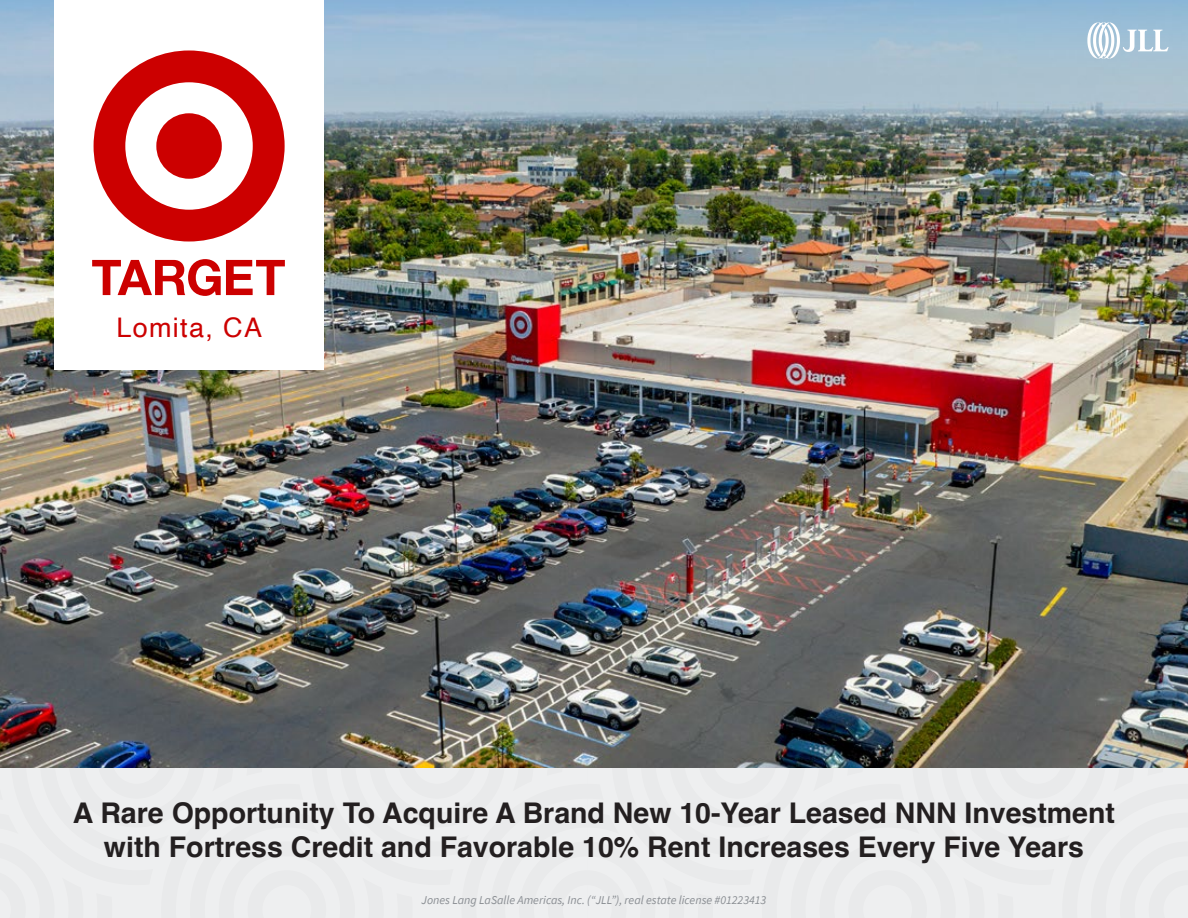
<style>
.page{position:relative;width:1188px;height:918px;background:#fff}
.page>*{position:absolute;margin:0;border:0;box-sizing:border-box;transform-origin:0 0}
.t1{font:700 28.5px/34.2px "Helvetica";color:#231f20;text-align:center}
.t2{font:27px "Helvetica";letter-spacing:.05em;color:#c00}
.t3{font:italic 12px "Source Sans Pro";color:#8a8e93}
</style>
<div class="page">
<img style="left:0;top:0;width:1188px;height:769px">
<div style="left:587px;top:769px;width:601px;height:149px;background:#eeeff0"></div>
<div style="left:0;top:769px;width:587px;height:149px;background:#eeeff0"></div>
<div style="left:384px;top:769px;width:106px;height:44px;background:#ecedee"></div>
<div style="left:234px;top:856px;width:106px;height:62px;background:#eeeff0"></div>
<div style="left:83px;top:769px;width:107px;height:44px;background:#ececed"></div>
<div style="left:0;top:856px;width:40px;height:62px;background:#ececed"></div>
<div style="left:985px;top:769px;width:106px;height:44px;background:#eceded"></div>
<div style="left:1135px;top:856px;width:53px;height:62px;background:#eeeff0"></div>
<div style="left:834px;top:856px;width:107px;height:62px;background:#eeeff0"></div>
<div style="left:684px;top:769px;width:107px;height:44px;background:#ececed"></div>
<div style="left:534px;top:856px;width:107px;height:62px;background:#eeeff0"></div>
<div style="left:54px;top:0;width:270px;height:370px;background:#fff"></div>
<svg style="left:1087px;top:22px;width:82px;height:37px"></svg>
<svg style="left:94px;top:50px;width:191px;height:192px"></svg>
<div style="left:156px;top:113px;width:66px;height:66px;background:#c00;border-radius:50%"></div>
<svg style="left:92px;top:259px;width:193px;height:37px"></svg>
<p class="t2" style="left:116px;top:306px;width:147px">Lomita, CA</p>
<p class="t1" style="left:73px;top:799px;width:1044px">A Rare Opportunity To Acquire A Brand New 10-Year Leased NNN Investment with Fortress Credit and Favorable 10% Rent Increases Every Five Years</p>
<p class="t3" style="left:422px;top:893px;width:346px">Jones Lang LaSalle Americas, Inc. (“JLL”), real estate license #01223413</p>
</div>
